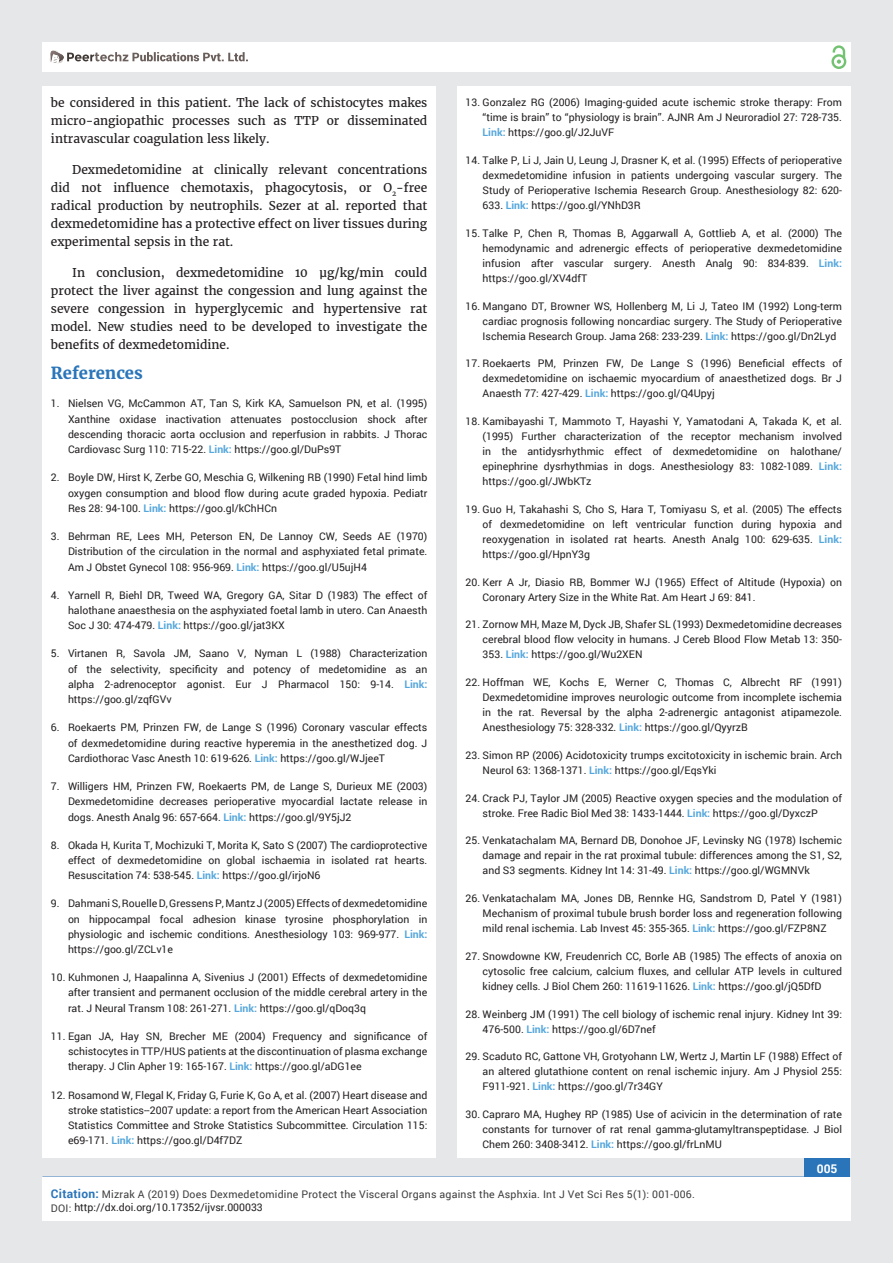
<style>
.page{position:relative;width:893px;height:1263px;background:#e6e7e9}
.page>*{position:absolute;margin:0;border:0;box-sizing:border-box;transform-origin:0 0}
.t1{font:700 16.5px "Merriweather";color:#2a75ba}
.t2{font:12px/18px "Merriweather";color:#231f20;text-align:justify}
.t3{font:700 12px "Roboto";color:#fff}
.t4{font:10.5px/15px "Roboto";color:#231f20;text-align:justify}
.t5{font:10.5px/12.8px "Roboto";letter-spacing:.02em;color:#3e3e3f}
.s1{font-weight:700;color:#56a7dc}
.s2{font-weight:700;font-size:12px;color:#2a75ba}
.s3{color:#231f20}
</style>
<div class="page">
<div style="left:42px;top:43px;width:808px;height:29px;background:#fff"></div>
<div style="left:831px;top:54px;width:15px;height:15px;border:2px solid #72c272;border-radius:50%"></div>
<svg style="left:831px;top:45px;width:15px;height:19px"></svg>
<div style="left:804px;top:1157px;width:46px;height:43px;background:#2a75ba"></div>
<svg style="left:49px;top:50px;width:199px;height:14px"></svg>
<div style="left:42px;top:1177px;width:809px;height:43px;background:#fff"></div>
<div style="left:42px;top:87px;width:394px;height:1071px;background:#fff"></div>
<div style="left:457px;top:87px;width:393px;height:1071px;background:#fff"></div>
<p class="t2" style="left:51px;top:94px;width:378px">be considered in this patient. The lack of schistocytes makes micro-angiopathic processes such as TTP or disseminated intravascular coagulation less likely.</p>
<p class="t2" style="left:51px;top:161px;width:378px;text-indent:21px">Dexmedetomidine at clinically relevant concentrations did not influence chemotaxis, phagocytosis, or O<sub>2</sub>-free radical production by neutrophils. Sezer at al. reported that dexmedetomidine has a protective effect on liver tissues during experimental sepsis in the rat.</p>
<p class="t2" style="left:51px;top:263px;width:378px;text-indent:21px">In conclusion, dexmedetomidine 10 μg/kg/min could protect the liver against the congession and lung against the severe congession in hyperglycemic and hypertensive rat model. New studies need to be developed to investigate the benefits of dexmedetomidine.</p>
<h1 class="t1" style="left:51px;top:363px;width:93px">References</h1>
<p class="t4" style="left:68px;top:396px;width:361px;text-indent:-17px">1. Nielsen VG, McCammon AT, Tan S, Kirk KA, Samuelson PN, et al. (1995)<br>Xanthine oxidase inactivation attenuates postocclusion shock after descending thoracic aorta occlusion and reperfusion in rabbits. J Thorac Cardiovasc Surg 110: 715-22. <span class="s1">Link:</span> https://goo.gl/DuPs9T</p>
<p class="t4" style="left:68px;top:470px;width:361px;text-indent:-17px">2. Boyle DW, Hirst K, Zerbe GO, Meschia G, Wilkening RB (1990) Fetal hind limb oxygen consumption and blood flow during acute graded hypoxia. Pediatr Res 28: 94-100. <span class="s1">Link:</span> https://goo.gl/kChHCn</p>
<p class="t4" style="left:68px;top:528px;width:361px;text-indent:-17px">3. Behrman RE, Lees MH, Peterson EN, De Lannoy CW, Seeds AE (1970)<br>Distribution of the circulation in the normal and asphyxiated fetal primate.<br>Am J Obstet Gynecol 108: 956-969. <span class="s1">Link:</span> https://goo.gl/U5ujH4</p>
<p class="t4" style="left:68px;top:587px;width:361px;text-indent:-17px">4. Yarnell R, Biehl DR, Tweed WA, Gregory GA, Sitar D (1983) The effect of halothane anaesthesia on the asphyxiated foetal lamb in utero. Can Anaesth Soc J 30: 474-479. <span class="s1">Link:</span> https://goo.gl/jat3KX</p>
<p class="t4" style="left:68px;top:646px;width:361px;text-indent:-17px">5. Virtanen R, Savola JM, Saano V, Nyman L (1988) Characterization of the selectivity, specificity and potency of medetomidine as an alpha 2-adrenoceptor agonist. Eur J Pharmacol 150: 9-14. <span class="s1">Link: </span>https://goo.gl/zqfGVv</p>
<p class="t4" style="left:68px;top:720px;width:361px;text-indent:-17px">6. Roekaerts PM, Prinzen FW, de Lange S (1996) Coronary vascular effects of dexmedetomidine during reactive hyperemia in the anesthetized dog. J Cardiothorac Vasc Anesth 10: 619-626. <span class="s1">Link:</span> https://goo.gl/WJjeeT</p>
<p class="t4" style="left:68px;top:778px;width:361px;text-indent:-17px">7. Willigers HM, Prinzen FW, Roekaerts PM, de Lange S, Durieux ME (2003)<br>Dexmedetomidine decreases perioperative myocardial lactate release in dogs. Anesth Analg 96: 657-664. <span class="s1">Link:</span> https://goo.gl/9Y5jJ2</p>
<p class="t4" style="left:68px;top:837px;width:361px;text-indent:-17px">8. Okada H, Kurita T, Mochizuki T, Morita K, Sato S (2007) The cardioprotective effect of dexmedetomidine on global ischaemia in isolated rat hearts.<br>Resuscitation 74: 538-545. <span class="s1">Link:</span> https://goo.gl/irjoN6</p>
<p class="t4" style="left:68px;top:896px;width:361px;text-indent:-17px">9. Dahmani S, Rouelle D, Gressens P, Mantz J (2005) Effects of dexmedetomidine on hippocampal focal adhesion kinase tyrosine phosphorylation in physiologic and ischemic conditions. Anesthesiology 103: 969-977. <span class="s1">Link: </span>https://goo.gl/ZCLv1e</p>
<p class="t4" style="left:68px;top:969px;width:361px;text-indent:-17px">10. Kuhmonen J, Haapalinna A, Sivenius J (2001) Effects of dexmedetomidine after transient and permanent occlusion of the middle cerebral artery in the rat. J Neural Transm 108: 261-271. <span class="s1">Link:</span> https://goo.gl/qDoq3q</p>
<p class="t4" style="left:68px;top:1028px;width:361px;text-indent:-17px">11. Egan JA, Hay SN, Brecher ME (2004) Frequency and significance of schistocytes in TTP/HUS patients at the discontinuation of plasma exchange therapy. J Clin Apher 19: 165-167. <span class="s1">Link:</span> https://goo.gl/aDG1ee</p>
<p class="t4" style="left:68px;top:1087px;width:361px;text-indent:-17px">12. Rosamond W, Flegal K, Friday G, Furie K, Go A, et al. (2007) Heart disease and stroke statistics--2007 update: a report from the American Heart Association Statistics Committee and Stroke Statistics Subcommittee. Circulation 115: e69-171. <span class="s1">Link:</span> https://goo.gl/D4f7DZ</p>
<p class="t4" style="left:483px;top:95px;width:361px;text-indent:-17px">13. Gonzalez RG (2006) Imaging-guided acute ischemic stroke therapy: From “time is brain” to “physiology is brain”. AJNR Am J Neuroradiol 27: 728-735.<br><span class="s1">Link:</span> https://goo.gl/J2JuVF</p>
<p class="t4" style="left:483px;top:152px;width:361px;text-indent:-17px">14. Talke P, Li J, Jain U, Leung J, Drasner K, et al. (1995) Effects of perioperative dexmedetomidine infusion in patients undergoing vascular surgery. The Study of Perioperative Ischemia Research Group. Anesthesiology 82: 620- 633. <span class="s1">Link:</span> https://goo.gl/YNhD3R</p>
<p class="t4" style="left:483px;top:225px;width:361px;text-indent:-17px">15. Talke P, Chen R, Thomas B, Aggarwall A, Gottlieb A, et al. (2000) The hemodynamic and adrenergic effects of perioperative dexmedetomidine infusion after vascular surgery. Anesth Analg 90: 834-839. <span class="s1">Link: </span>https://goo.gl/XV4dfT</p>
<p class="t4" style="left:483px;top:298px;width:361px;text-indent:-17px">16. Mangano DT, Browner WS, Hollenberg M, Li J, Tateo IM (1992) Long-term cardiac prognosis following noncardiac surgery. The Study of Perioperative Ischemia Research Group. Jama 268: 233-239. <span class="s1">Link:</span> https://goo.gl/Dn2Lyd</p>
<p class="t4" style="left:483px;top:356px;width:361px;text-indent:-17px">17. Roekaerts PM, Prinzen FW, De Lange S (1996) Beneficial effects of dexmedetomidine on ischaemic myocardium of anaesthetized dogs. Br J Anaesth 77: 427-429. <span class="s1">Link:</span> https://goo.gl/Q4Upyj</p>
<p class="t4" style="left:483px;top:413px;width:361px;text-indent:-17px">18. Kamibayashi T, Mammoto T, Hayashi Y, Yamatodani A, Takada K, et al. (1995) Further characterization of the receptor mechanism involved in the antidysrhythmic effect of dexmedetomidine on halothane/ epinephrine dysrhythmias in dogs. Anesthesiology 83: 1082-1089. <span class="s1">Link: </span>https://goo.gl/JWbKTz</p>
<p class="t4" style="left:483px;top:501px;width:361px;text-indent:-17px">19. Guo H, Takahashi S, Cho S, Hara T, Tomiyasu S, et al. (2005) The effects of dexmedetomidine on left ventricular function during hypoxia and reoxygenation in isolated rat hearts. Anesth Analg 100: 629-635. <span class="s1">Link: </span>https://goo.gl/HpnY3g</p>
<p class="t4" style="left:483px;top:574px;width:361px;text-indent:-17px">20. Kerr A Jr, Diasio RB, Bommer WJ (1965) Effect of Altitude (Hypoxia) on<br>Coronary Artery Size in the White Rat. Am Heart J 69: 841.</p>
<p class="t4" style="left:483px;top:617px;width:361px;text-indent:-17px">21. Zornow MH, Maze M, Dyck JB, Shafer SL (1993) Dexmedetomidine decreases cerebral blood flow velocity in humans. J Cereb Blood Flow Metab 13: 350- 353. <span class="s1">Link:</span> https://goo.gl/Wu2XEN</p>
<p class="t4" style="left:483px;top:674px;width:361px;text-indent:-17px">22. Hoffman WE, Kochs E, Werner C, Thomas C, Albrecht RF (1991)<br>Dexmedetomidine improves neurologic outcome from incomplete ischemia in the rat. Reversal by the alpha 2-adrenergic antagonist atipamezole.<br>Anesthesiology 75: 328-332. <span class="s1">Link:</span> https://goo.gl/QyyrzB</p>
<p class="t4" style="left:483px;top:747px;width:361px;text-indent:-17px">23. Simon RP (2006) Acidotoxicity trumps excitotoxicity in ischemic brain. Arch<br>Neurol 63: 1368-1371. <span class="s1">Link:</span> https://goo.gl/EqsYki</p>
<p class="t4" style="left:483px;top:790px;width:361px;text-indent:-17px">24. Crack PJ, Taylor JM (2005) Reactive oxygen species and the modulation of stroke. Free Radic Biol Med 38: 1433-1444. <span class="s1">Link:</span> https://goo.gl/DyxczP</p>
<p class="t4" style="left:483px;top:833px;width:361px;text-indent:-17px">25. Venkatachalam MA, Bernard DB, Donohoe JF, Levinsky NG (1978) Ischemic damage and repair in the rat proximal tubule: differences among the S1, S2, and S3 segments. Kidney Int 14: 31-49. <span class="s1">Link:</span> https://goo.gl/WGMNVk</p>
<p class="t4" style="left:483px;top:891px;width:361px;text-indent:-17px">26. Venkatachalam MA, Jones DB, Rennke HG, Sandstrom D, Patel Y (1981)<br>Mechanism of proximal tubule brush border loss and regeneration following mild renal ischemia. Lab Invest 45: 355-365. <span class="s1">Link:</span> https://goo.gl/FZP8NZ</p>
<p class="t4" style="left:483px;top:948px;width:361px;text-indent:-17px">27. Snowdowne KW, Freudenrich CC, Borle AB (1985) The effects of anoxia on cytosolic free calcium, calcium fluxes, and cellular ATP levels in cultured kidney cells. J Biol Chem 260: 11619-11626. <span class="s1">Link:</span> https://goo.gl/jQ5DfD</p>
<p class="t4" style="left:483px;top:1006px;width:361px;text-indent:-17px">28. Weinberg JM (1991) The cell biology of ischemic renal injury. Kidney Int 39:<br>476-500. <span class="s1">Link:</span> https://goo.gl/6D7nef</p>
<p class="t4" style="left:483px;top:1049px;width:361px;text-indent:-17px">29. Scaduto RC, Gattone VH, Grotyohann LW, Wertz J, Martin LF (1988) Effect of an altered glutathione content on renal ischemic injury. Am J Physiol 255:<br>F911-921. <span class="s1">Link:</span> https://goo.gl/7r34GY</p>
<p class="t4" style="left:483px;top:1107px;width:361px;text-indent:-17px">30. Capraro MA, Hughey RP (1985) Use of acivicin in the determination of rate constants for turnover of rat renal gamma-glutamyltranspeptidase. J Biol Chem 260: 3408-3412. <span class="s1">Link:</span> https://goo.gl/frLnMU</p>
<p class="t3" style="left:817px;top:1161px;width:22px">005</p>
<p class="t5" style="left:51px;top:1188px;width:645px"><span class="s2">Citation:</span> Mizrak A (2019) Does Dexmedetomidine Protect the Visceral Organs against the Asphxia. Int J Vet Sci Res 5(1): 001-006.<br>DOI: <span class="s3">http://dx.doi.org/10.17352/ijvsr.000033</span></p>
</div>
